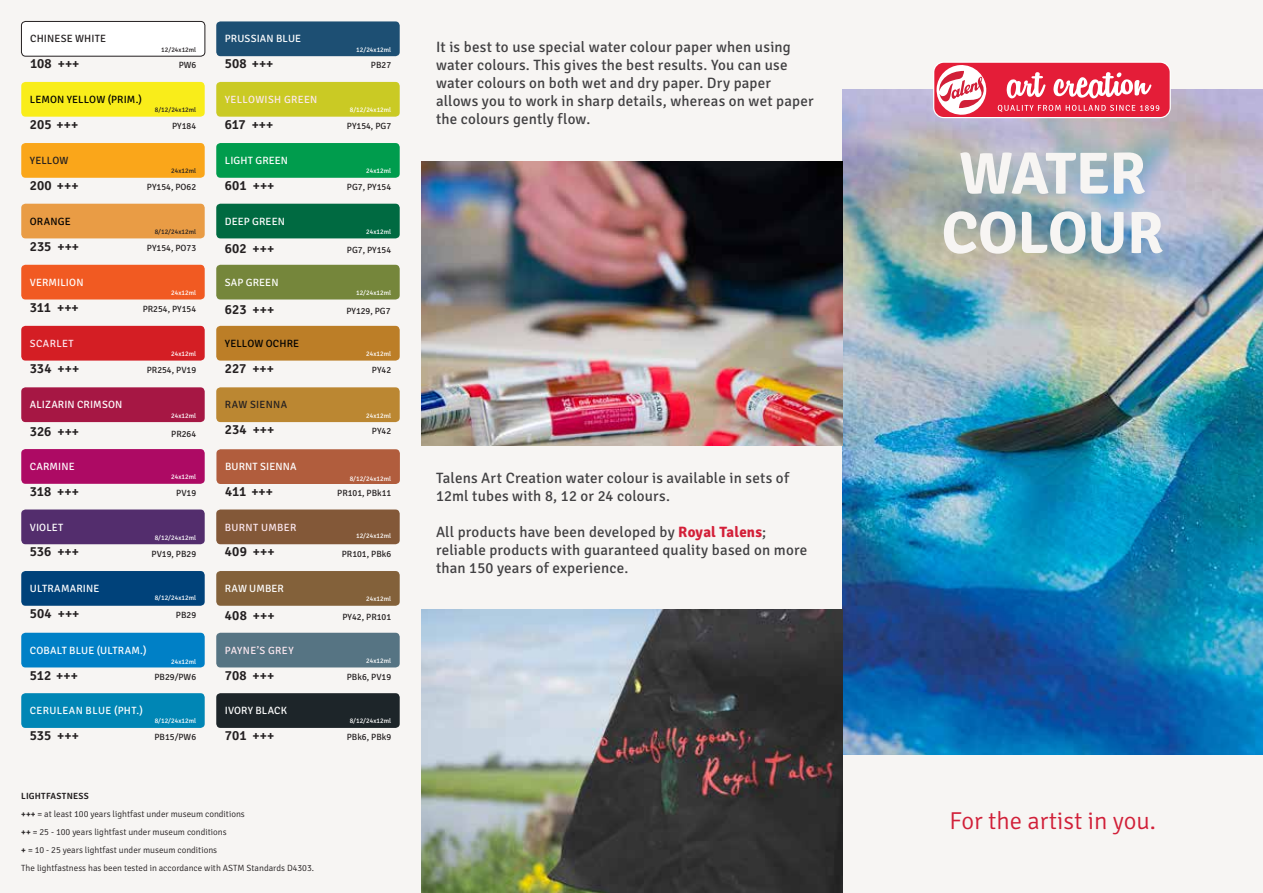
<style>
.page{position:relative;width:1263px;height:893px;background:#f7f5f3}
.page>*{position:absolute;margin:0;border:0;box-sizing:border-box;transform-origin:0 0}
.t1{font:700 59.4px/59.4px "Signika";letter-spacing:-.005em;color:#f7f5f3}
.t2{font:300 24.45px "Signika";color:#d11f38}
.t3{font:15px/18px "Signika";letter-spacing:.01em;color:#414042}
.t4{font:600 13.65px "Signika";letter-spacing:.01em;color:#231f20}
.t5{font:10.5px "Signika";letter-spacing:.015em;color:#fff}
.t6{font:10.5px "Signika";letter-spacing:.035em;color:#fde9f1}
.t7{font:10.5px "Signika";letter-spacing:.015em;color:#000101}
.t8{font:10.5px "Signika";letter-spacing:.015em;color:#231f20}
.t9{font:10.5px "Signika";letter-spacing:.035em;color:#fff}
.t10{font:300 9px/18px "Signika";color:#231f20}
.t11{font:9px "Signika";color:#231f20}
.t12{font:6.75px "Signika";color:#fff}
.t13{font:6.75px "Signika";color:#231f20}
.s1{font-weight:600}
.s2{font-weight:700;color:#d31f38}
</style>
<div class="page">
<img style="left:842px;top:89px;width:421px;height:666px">
<div style="left:934px;top:62px;width:237px;height:56px;border:2px solid #fff;border-radius:10px"></div>
<svg style="left:934px;top:63px;width:235px;height:54px"></svg>
<div style="left:21px;top:21px;width:184px;height:35px;background:#fff;border-radius:4px"></div>
<div style="left:21px;top:21px;width:184px;height:35px;border:1px solid #231f20;border-radius:4px"></div>
<div style="left:216px;top:449px;width:184px;height:35px;background:#b15d3d;border-radius:4px"></div>
<div style="left:21px;top:143px;width:184px;height:35px;background:#faa61a;border-radius:4px"></div>
<div style="left:21px;top:571px;width:184px;height:35px;background:#00427a;border-radius:4px"></div>
<div style="left:216px;top:326px;width:184px;height:35px;background:#bc7e27;border-radius:4px"></div>
<div style="left:21px;top:633px;width:184px;height:34px;background:#0080c6;border-radius:4px"></div>
<div style="left:21px;top:82px;width:184px;height:35px;background:#f9ed1a;border-radius:4px"></div>
<div style="left:216px;top:21px;width:184px;height:35px;background:#1d4f73;border-radius:4px"></div>
<div style="left:21px;top:204px;width:184px;height:34px;background:#e99c45;border-radius:4px"></div>
<div style="left:216px;top:693px;width:184px;height:35px;background:#1d2529;border-radius:4px"></div>
<div style="left:216px;top:387px;width:184px;height:35px;background:#bb8732;border-radius:4px"></div>
<div style="left:21px;top:693px;width:184px;height:35px;background:#0086b5;border-radius:4px"></div>
<div style="left:21px;top:265px;width:184px;height:34px;background:#f15a22;border-radius:4px"></div>
<div style="left:21px;top:509px;width:184px;height:35px;background:#532d6d;border-radius:4px"></div>
<div style="left:21px;top:326px;width:184px;height:35px;background:#d41e24;border-radius:4px"></div>
<div style="left:216px;top:82px;width:184px;height:35px;background:#caca24;border-radius:4px"></div>
<div style="left:216px;top:509px;width:184px;height:35px;background:#835838;border-radius:4px"></div>
<div style="left:216px;top:633px;width:184px;height:34px;background:#567483;border-radius:4px"></div>
<div style="left:21px;top:449px;width:184px;height:35px;background:#ad0a64;border-radius:4px"></div>
<div style="left:216px;top:143px;width:184px;height:35px;background:#009c4d;border-radius:4px"></div>
<div style="left:21px;top:387px;width:184px;height:35px;background:#a61744;border-radius:4px"></div>
<div style="left:216px;top:204px;width:184px;height:34px;background:#006a41;border-radius:4px"></div>
<div style="left:216px;top:571px;width:184px;height:35px;background:#83613a;border-radius:4px"></div>
<div style="left:216px;top:265px;width:184px;height:34px;background:#75863b;border-radius:4px"></div>
<img style="left:421px;top:161px;width:421px;height:285px">
<img style="left:421px;top:609px;width:421px;height:284px">
<p class="t8" style="left:30px;top:33px;width:77px">CHINESE WHITE</p>
<p class="t4" style="left:30px;top:56px;width:51px">108 +++</p>
<p class="t11" style="left:179px;top:60px;width:19px">PW6</p>
<p class="t5" style="left:225px;top:33px;width:78px">PRUSSIAN BLUE</p>
<p class="t4" style="left:225px;top:56px;width:50px">508 +++</p>
<p class="t11" style="left:371px;top:60px;width:22px">PB27</p>
<p class="t13" style="left:161px;top:46px;width:36px">12/24x12ml</p>
<p class="t12" style="left:356px;top:46px;width:36px">12/24x12ml</p>
<p class="t7" style="left:30px;top:93px;width:114px">LEMON YELLOW (PRIM.)</p>
<p class="t4" style="left:30px;top:116px;width:50px">205 +++</p>
<p class="t11" style="left:172px;top:121px;width:26px">PY184</p>
<p class="t6" style="left:225px;top:93px;width:94px">YELLOWISH GREEN</p>
<p class="t4" style="left:225px;top:116px;width:50px">617 +++</p>
<p class="t11" style="left:347px;top:121px;width:46px">PY154, PG7</p>
<p class="t13" style="left:155px;top:106px;width:43px">8/12/24x12ml</p>
<p class="t12" style="left:350px;top:106px;width:43px">8/12/24x12ml</p>
<p class="t8" style="left:30px;top:155px;width:40px">YELLOW</p>
<p class="t4" style="left:30px;top:177px;width:50px">200 +++</p>
<p class="t11" style="left:147px;top:182px;width:51px">PY154, PO62</p>
<p class="t5" style="left:225px;top:155px;width:65px">LIGHT GREEN</p>
<p class="t4" style="left:225px;top:177px;width:51px">601 +++</p>
<p class="t11" style="left:347px;top:182px;width:46px">PG7, PY154</p>
<p class="t13" style="left:171px;top:167px;width:26px">24x12ml</p>
<p class="t12" style="left:366px;top:167px;width:26px">24x12ml</p>
<p class="t7" style="left:30px;top:215px;width:42px">ORANGE</p>
<p class="t4" style="left:30px;top:238px;width:51px">235 +++</p>
<p class="t11" style="left:147px;top:243px;width:51px">PY154, PO73</p>
<p class="t5" style="left:225px;top:215px;width:62px">DEEP GREEN</p>
<p class="t4" style="left:225px;top:240px;width:51px">602 +++</p>
<p class="t11" style="left:347px;top:245px;width:46px">PG7, PY154</p>
<p class="t13" style="left:155px;top:228px;width:43px">8/12/24x12ml</p>
<p class="t12" style="left:366px;top:228px;width:26px">24x12ml</p>
<p class="t5" style="left:30px;top:276px;width:55px">VERMILION</p>
<p class="t4" style="left:30px;top:299px;width:50px">311 +++</p>
<p class="t11" style="left:143px;top:304px;width:55px">PR254, PY154</p>
<p class="t5" style="left:225px;top:276px;width:55px">SAP GREEN</p>
<p class="t4" style="left:225px;top:301px;width:51px">623 +++</p>
<p class="t12" style="left:171px;top:289px;width:26px">24x12ml</p>
<p class="t12" style="left:356px;top:289px;width:36px">12/24x12ml</p>
<p class="t11" style="left:346px;top:306px;width:46px">PY129, PG7</p>
<p class="t6" style="left:30px;top:337px;width:45px">SCARLET</p>
<p class="t4" style="left:30px;top:360px;width:51px">334 +++</p>
<p class="t11" style="left:147px;top:365px;width:51px">PR254, PV19</p>
<p class="t12" style="left:171px;top:350px;width:26px">24x12ml</p>
<p class="t7" style="left:225px;top:337px;width:76px">YELLOW OCHRE</p>
<p class="t4" style="left:225px;top:360px;width:51px">227 +++</p>
<p class="t11" style="left:372px;top:365px;width:21px">PY42</p>
<p class="t12" style="left:366px;top:350px;width:26px">24x12ml</p>
<p class="t5" style="left:30px;top:399px;width:94px">ALIZARIN CRIMSON</p>
<p class="t4" style="left:30px;top:424px;width:51px">326 +++</p>
<p class="t11" style="left:171px;top:428px;width:26px">PR264</p>
<p class="t12" style="left:171px;top:411px;width:26px">24x12ml</p>
<p class="t8" style="left:225px;top:399px;width:64px">RAW SIENNA</p>
<p class="t4" style="left:225px;top:422px;width:51px">234 +++</p>
<p class="t11" style="left:372px;top:426px;width:21px">PY42</p>
<p class="t12" style="left:366px;top:411px;width:26px">24x12ml</p>
<p class="t5" style="left:30px;top:461px;width:46px">CARMINE</p>
<p class="t4" style="left:30px;top:483px;width:51px">318 +++</p>
<p class="t11" style="left:176px;top:488px;width:21px">PV19</p>
<p class="t12" style="left:171px;top:473px;width:26px">24x12ml</p>
<p class="t5" style="left:225px;top:461px;width:73px">BURNT SIENNA</p>
<p class="t4" style="left:225px;top:484px;width:50px">411 +++</p>
<p class="t11" style="left:337px;top:488px;width:56px">PR101, PBk11</p>
<p class="t12" style="left:350px;top:475px;width:43px">8/12/24x12ml</p>
<p class="t5" style="left:30px;top:521px;width:13px">Violet</p>
<p class="t4" style="left:30px;top:544px;width:51px">536 +++</p>
<p class="t11" style="left:152px;top:548px;width:46px">PV19, PB29</p>
<p class="t12" style="left:155px;top:534px;width:43px">8/12/24x12ml</p>
<p class="t6" style="left:225px;top:521px;width:73px">BURNT UMBER</p>
<p class="t4" style="left:225px;top:544px;width:51px">409 +++</p>
<p class="t11" style="left:342px;top:548px;width:51px">PR101, PBk6</p>
<p class="t12" style="left:356px;top:532px;width:36px">12/24x12ml</p>
<p class="t5" style="left:30px;top:583px;width:71px">ULTRAMARINE</p>
<p class="t4" style="left:30px;top:605px;width:51px">504 +++</p>
<p class="t11" style="left:176px;top:610px;width:22px">PB29</p>
<p class="t12" style="left:155px;top:594px;width:43px">8/12/24x12ml</p>
<p class="t5" style="left:225px;top:583px;width:61px">RAW UMBER</p>
<p class="t4" style="left:225px;top:607px;width:51px">408 +++</p>
<p class="t11" style="left:342px;top:612px;width:50px">PY42, PR101</p>
<p class="t12" style="left:366px;top:594px;width:26px">24x12ml</p>
<p class="t5" style="left:30px;top:644px;width:118px">COBALT BLUE (ULTRAM.)</p>
<p class="t4" style="left:30px;top:667px;width:50px">512 +++</p>
<p class="t11" style="left:154px;top:672px;width:43px">PB29/PW6</p>
<p class="t12" style="left:171px;top:657px;width:26px">24x12ml</p>
<p class="t6" style="left:225px;top:644px;width:70px">PAYNE’S GREY</p>
<p class="t4" style="left:225px;top:667px;width:51px">708 +++</p>
<p class="t11" style="left:347px;top:672px;width:46px">PBk6, PV19</p>
<p class="t12" style="left:366px;top:657px;width:26px">24x12ml</p>
<p class="t9" style="left:30px;top:705px;width:115px">CERULEAN BLUE (PHT.)</p>
<p class="t4" style="left:30px;top:728px;width:51px">535 +++</p>
<p class="t11" style="left:154px;top:732px;width:43px">PB15/PW6</p>
<p class="t5" style="left:225px;top:705px;width:64px">IVORY BLACK</p>
<p class="t4" style="left:225px;top:728px;width:51px">701 +++</p>
<p class="t11" style="left:347px;top:732px;width:46px">PBk6, PBk9</p>
<p class="t12" style="left:155px;top:717px;width:43px">8/12/24x12ml</p>
<p class="t12" style="left:350px;top:717px;width:43px">8/12/24x12ml</p>
<p class="t10" style="left:21px;top:787px;width:294px"><span class="s1">LIGHTFASTNESS<br>+++</span> = at least 100 years lightfast under museum conditions<br><span class="s1">++</span> = 25 - 100 years lightfast under museum conditions<br><span class="s1">+</span> = 10 - 25 years lightfast under museum conditions<br>The lightfastness has been tested in accordance with ASTM Standards D4303.</p>
<p class="t3" style="left:436px;top:38px;width:379px">It is best to use special water colour paper when using water colours. This gives the best results. You can use water colours on both wet and dry paper. Dry paper allows you to work in sharp details, whereas on wet paper the colours gently flow.</p>
<p class="t3" style="left:436px;top:469px;width:354px">Talens Art Creation water colour is available in sets of<br>12ml tubes with 8, 12 or 24 colours.</p>
<p class="t3" style="left:436px;top:523px;width:373px">All products have been developed by <span class="s2">Royal Talens</span>; reliable products with guaranteed quality based on more than 150 years of experience.</p>
<h1 class="t1" style="left:942px;top:144px;width:223px">WATER<br>COLOUR</h1>
<h2 class="t2" style="left:949px;top:807px;width:208px">For the artist in you.</h2>
</div>
